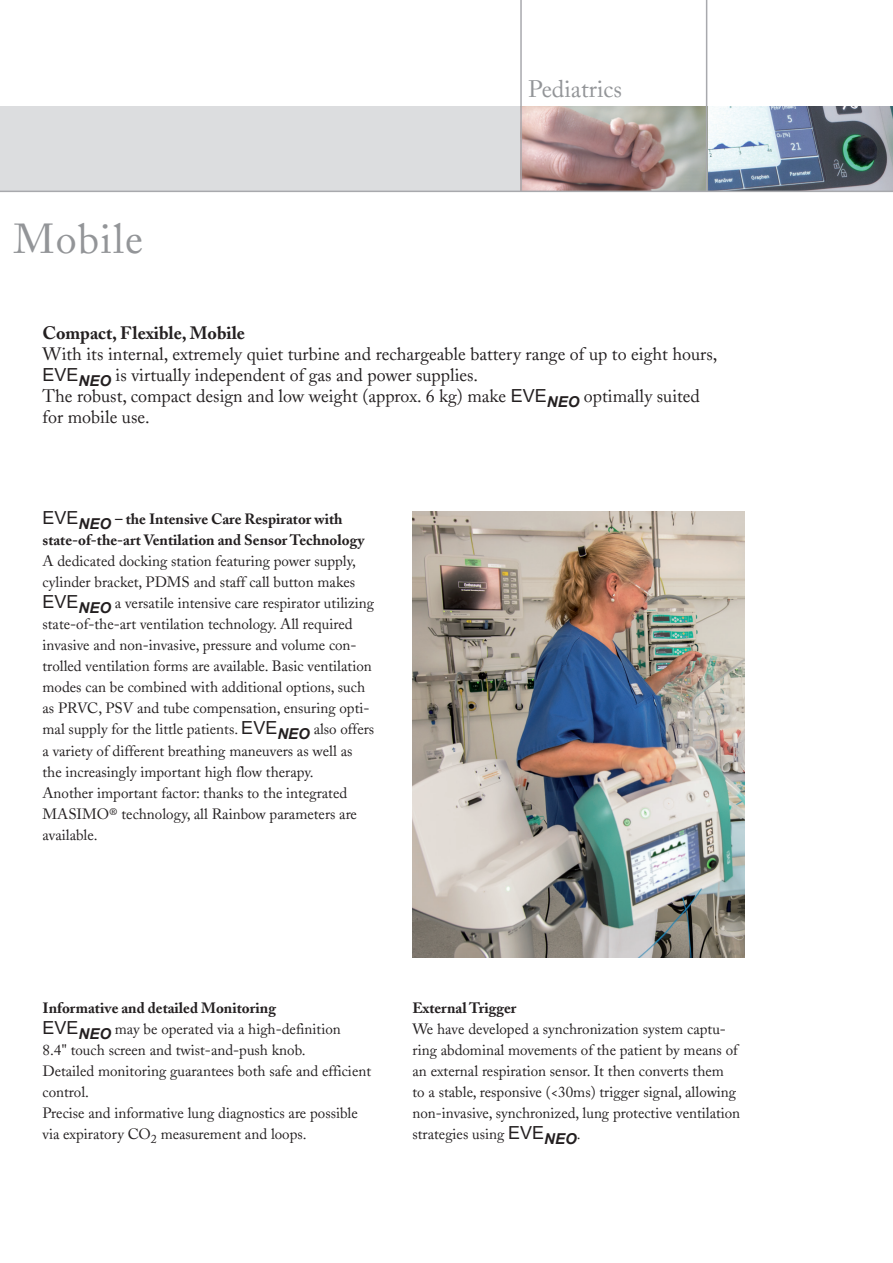
<style>
.page{position:relative;width:893px;height:1263px;background:#fff}
.page>*{position:absolute;margin:0;border:0;box-sizing:border-box;transform-origin:0 0}
.t1{font:42px "Adobe Caslon";letter-spacing:.03em;color:#939598}
.t2{font:24px "Adobe Caslon";color:#939598}
.t3{font:18px/21px "Adobe Caslon";color:#231f20}
.t4{font:700 18px "Adobe Caslon";color:#231f20}
.t5{font:15px/21px "Adobe Caslon";color:#231f20}
.t6{font:700 15px/21px "Adobe Caslon";color:#231f20}
.s1{font-family:"Arial"}
.s2{font-family:"Arial";font-weight:400;font-size:18px}
.s3{font-family:"Arial";font-style:italic}
.s4{font-family:"Arial";font-size:18px}
.s5{font-family:"Arial";font-weight:700;font-style:italic}
.s6{font-weight:700}
</style>
<div class="page">
<div style="left:0;top:106px;width:893px;height:85px;background:#dcdddf"></div>
<img style="left:708px;top:106px;width:185px;height:85px">
<img style="left:522px;top:106px;width:186px;height:85px">
<hr style="left:0;top:191px;width:893px;height:1px;background:#a8a9ad">
<hr style="left:520px;top:0;width:2px;height:191px;background:#a8a9ad">
<img style="left:412px;top:511px;width:332px;height:447px">
<hr style="left:706px;top:0;width:1px;height:191px;background:#a8a9ad">
<h1 class="t1" style="left:14px;top:214px;width:131px">Mobile</h1>
<h2 class="t2" style="left:528px;top:75px;width:95px">Pediatrics</h2>
<p class="t4" style="left:43px;top:322px;width:204px">Compact, Flexible, Mobile</p>
<p class="t3" style="left:43px;top:344px;width:676px">With its internal, extremely quiet turbine and rechargeable battery range of up to eight hours, <span class="s1">EVE</span><sub>NEO</sub> is virtually independent of gas and power supplies.<br>The robust, compact design and low weight (approx. 6 kg) make <span class="s1">EVE</span><sub>NEO</sub> optimally suited for mobile use.</p>
<p class="t6" style="left:43px;top:509px;width:324px"><span class="s2">EVE</span><span class="s3">NEO</span> – the Intensive Care Respirator with state-of-the-art Ventilation and Sensor Technology</p>
<p class="t5" style="left:43px;top:551px;width:333px">A dedicated docking station featuring power supply, cylinder bracket, PDMS and staff call button makes <span class="s4">EVE</span><span class="s5">NEO</span> a versatile intensive care respirator utilizing state-of-the-art ventilation technology. All required invasive and non-invasive, pressure and volume con&shy;trolled ventilation forms are available. Basic ventilation modes can be combined with additional options, such as PRVC, PSV and tube compensation, ensuring opti&shy;mal supply for the little patients. <span class="s4">EVE</span><span class="s5">NEO</span> also offers a variety of different breathing maneuvers as well as the increasingly important high flow therapy.<br>Another important factor: thanks to the integrated MASIMO® technology, all Rainbow parameters are available.</p>
<p class="t5" style="left:43px;top:997px;width:330px"><span class="s6">Informative and detailed Monitoring<br></span><span class="s4">EVE</span><span class="s5">NEO</span> may be operated via a high-definition<br>8.4" touch screen and twist-and-push knob.<br>Detailed monitoring guarantees both safe and efficient control.<br>Precise and informative lung diagnostics are possible via expiratory CO<sub>2</sub> measurement and loops.</p>
<p class="t6" style="left:412px;top:997px;width:105px">External Trigger</p>
<p class="t5" style="left:412px;top:1018px;width:329px">We have developed a synchronization system captu&shy;ring abdominal movements of the patient by means of an external respiration sensor. It then converts them<br>to a stable, responsive (&lt;30ms) trigger signal, allowing non-invasive, synchronized, lung protective ventilation strategies using <span class="s4">EVE</span><span class="s5">NEO</span>.</p>
</div>
